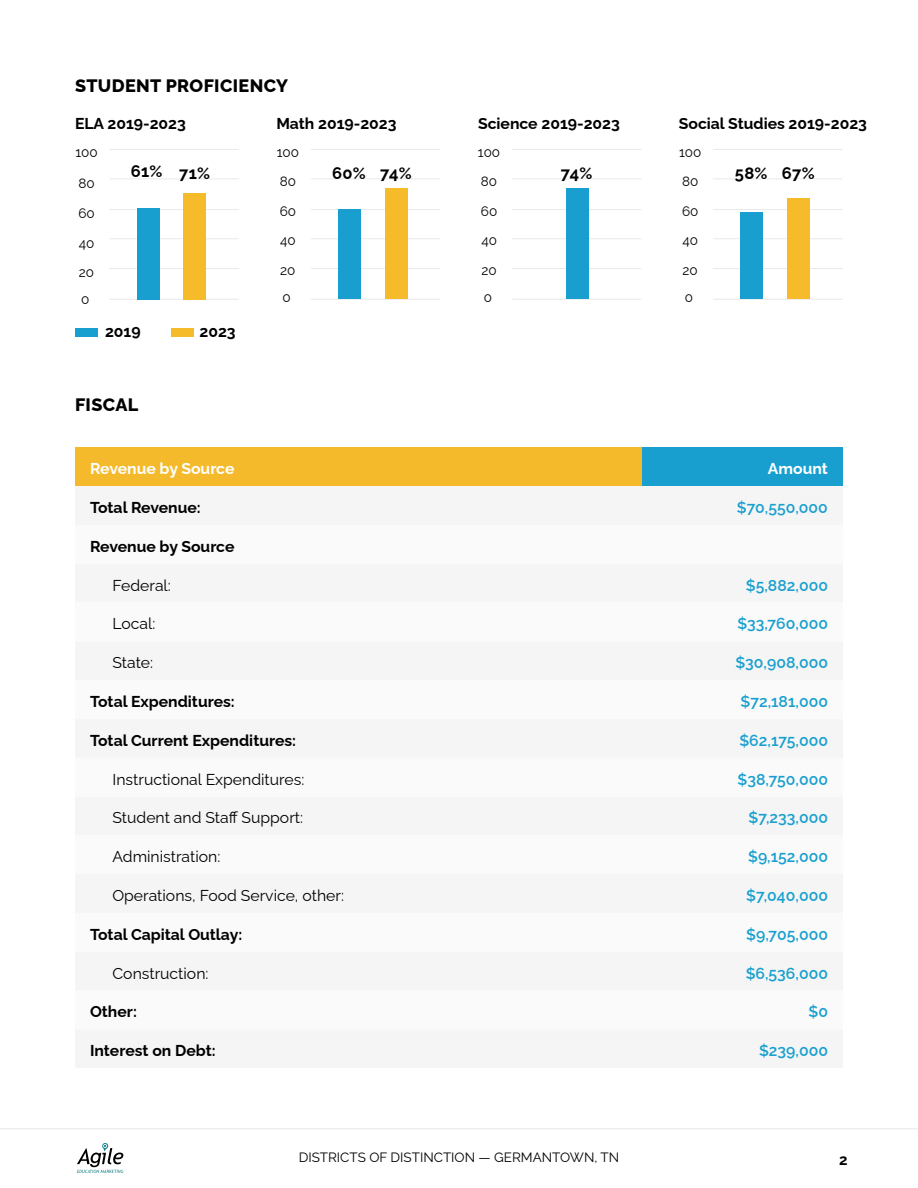
<style>
.page{position:relative;width:918px;height:1188px;background:#fff}
.page>*{position:absolute;margin:0;border:0;box-sizing:border-box;transform-origin:0 0}
.t1{font:800 18px "Raleway";letter-spacing:.02em;color:#000}
.t2{font:700 16.5px "Raleway";letter-spacing:.02em;color:#000}
.t3{font:700 15.75px "Raleway";color:#000}
.t4{font:600 15.75px "Raleway";color:#189fcf}
.t5{font:15.75px "Raleway";color:#000}
.t6{font:700 15.75px "Raleway";color:#fff}
.t7{font:700 15px "Raleway";color:#000}
.t8{font:13.5px "Raleway";color:#000}
</style>
<div class="page">
<svg style="left:77px;top:1143px;width:46px;height:30px"></svg>
<hr style="left:0;top:1128px;width:918px;height:1px;background:#e9e9e9">
<div style="left:75px;top:447px;width:567px;height:39px;background:#f5ba2b"></div>
<div style="left:642px;top:447px;width:201px;height:39px;background:#189fcf"></div>
<hr style="left:110px;top:299px;width:129px;height:1px;background:#e9e9e9">
<hr style="left:110px;top:209px;width:129px;height:1px;background:#e9e9e9">
<hr style="left:110px;top:238px;width:129px;height:1px;background:#e9e9e9">
<hr style="left:110px;top:268px;width:129px;height:1px;background:#e9e9e9">
<hr style="left:110px;top:179px;width:129px;height:1px;background:#e9e9e9">
<hr style="left:110px;top:149px;width:129px;height:1px;background:#e9e9e9">
<hr style="left:311px;top:299px;width:129px;height:1px;background:#e9e9e9">
<hr style="left:713px;top:299px;width:130px;height:1px;background:#e9e9e9">
<hr style="left:512px;top:299px;width:129px;height:1px;background:#e9e9e9">
<hr style="left:311px;top:209px;width:129px;height:1px;background:#e9e9e9">
<hr style="left:713px;top:209px;width:130px;height:1px;background:#e9e9e9">
<hr style="left:512px;top:209px;width:129px;height:1px;background:#e9e9e9">
<hr style="left:311px;top:238px;width:129px;height:1px;background:#e9e9e9">
<hr style="left:713px;top:238px;width:130px;height:1px;background:#e9e9e9">
<hr style="left:512px;top:238px;width:129px;height:1px;background:#e9e9e9">
<hr style="left:311px;top:268px;width:129px;height:1px;background:#e9e9e9">
<hr style="left:713px;top:268px;width:130px;height:1px;background:#e9e9e9">
<hr style="left:512px;top:268px;width:129px;height:1px;background:#e9e9e9">
<hr style="left:311px;top:179px;width:129px;height:1px;background:#e9e9e9">
<hr style="left:713px;top:179px;width:130px;height:1px;background:#e9e9e9">
<hr style="left:512px;top:179px;width:129px;height:1px;background:#e9e9e9">
<hr style="left:311px;top:149px;width:129px;height:1px;background:#e9e9e9">
<hr style="left:713px;top:149px;width:130px;height:1px;background:#e9e9e9">
<hr style="left:512px;top:149px;width:129px;height:1px;background:#e9e9e9">
<div style="left:137px;top:208px;width:22px;height:92px;background:#189fcf"></div>
<div style="left:338px;top:209px;width:23px;height:90px;background:#189fcf"></div>
<div style="left:741px;top:212px;width:22px;height:87px;background:#189fcf"></div>
<div style="left:566px;top:188px;width:23px;height:111px;background:#189fcf"></div>
<div style="left:183px;top:193px;width:23px;height:107px;background:#f5bb2b"></div>
<div style="left:385px;top:188px;width:22px;height:111px;background:#f5bb2b"></div>
<div style="left:787px;top:199px;width:23px;height:100px;background:#f5bb2b"></div>
<div style="left:75px;top:328px;width:23px;height:9px;background:#189fcf"></div>
<div style="left:172px;top:328px;width:22px;height:9px;background:#f5bb2b"></div>
<p class="t1" style="left:75px;top:71px;width:215px">STUDENT PROFICIENCY</p>
<p class="t3" style="left:75px;top:111px;width:112px">ELA 2019-2023</p>
<p class="t8" style="left:75px;top:141px;width:24px">100</p>
<p class="t3" style="left:276px;top:111px;width:122px">Math 2019-2023</p>
<p class="t3" style="left:478px;top:111px;width:143px">Science 2019-2023</p>
<p class="t3" style="left:679px;top:111px;width:190px">Social Studies 2019-2023</p>
<p class="t8" style="left:277px;top:141px;width:24px">100</p>
<p class="t8" style="left:478px;top:141px;width:24px">100</p>
<p class="t8" style="left:679px;top:141px;width:24px">100</p>
<p class="t8" style="left:78px;top:172px;width:18px">80</p>
<p class="t2" style="left:131px;top:159px;width:81px">61% 71%</p>
<p class="t2" style="left:332px;top:160px;width:81px">60% 74%</p>
<p class="t2" style="left:561px;top:160px;width:33px">74%</p>
<p class="t2" style="left:735px;top:160px;width:82px">58% 67%</p>
<p class="t8" style="left:280px;top:170px;width:18px">80</p>
<p class="t8" style="left:481px;top:170px;width:18px">80</p>
<p class="t8" style="left:682px;top:170px;width:18px">80</p>
<p class="t8" style="left:78px;top:203px;width:18px">60</p>
<p class="t8" style="left:280px;top:201px;width:18px">60</p>
<p class="t8" style="left:481px;top:201px;width:18px">60</p>
<p class="t8" style="left:682px;top:201px;width:18px">60</p>
<p class="t8" style="left:79px;top:232px;width:17px">40</p>
<p class="t8" style="left:280px;top:230px;width:17px">40</p>
<p class="t8" style="left:481px;top:230px;width:17px">40</p>
<p class="t8" style="left:683px;top:230px;width:17px">40</p>
<p class="t8" style="left:79px;top:262px;width:17px">20</p>
<p class="t8" style="left:280px;top:260px;width:17px">20</p>
<p class="t8" style="left:481px;top:260px;width:17px">20</p>
<p class="t8" style="left:683px;top:260px;width:17px">20</p>
<p class="t8" style="left:81px;top:288px;width:10px">0</p>
<p class="t8" style="left:283px;top:286px;width:10px">0</p>
<p class="t8" style="left:484px;top:286px;width:10px">0</p>
<p class="t8" style="left:685px;top:286px;width:10px">0</p>
<p class="t3" style="left:105px;top:319px;width:37px">2019</p>
<p class="t3" style="left:200px;top:319px;width:38px">2023</p>
<p class="t1" style="left:75px;top:391px;width:65px">FISCAL</p>
<p class="t6" style="left:90px;top:456px;width:146px">Revenue by Source</p>
<p class="t6" style="left:768px;top:456px;width:62px">Amount</p>
<p class="t3" style="left:90px;top:495px;width:112px">Total Revenue:</p>
<p class="t4" style="left:737px;top:495px;width:93px">$70,550,000</p>
<p class="t3" style="left:90px;top:534px;width:146px">Revenue by Source</p>
<p class="t5" style="left:113px;top:572px;width:60px">Federal:</p>
<p class="t4" style="left:746px;top:572px;width:84px">$5,882,000</p>
<p class="t5" style="left:113px;top:611px;width:44px">Local:</p>
<p class="t4" style="left:737px;top:611px;width:92px">$33,760,000</p>
<p class="t5" style="left:113px;top:650px;width:42px">State:</p>
<p class="t4" style="left:735px;top:650px;width:94px">$30,908,000</p>
<p class="t3" style="left:90px;top:689px;width:146px">Total Expenditures:</p>
<p class="t4" style="left:741px;top:689px;width:89px">$72,181,000</p>
<p class="t3" style="left:90px;top:728px;width:208px">Total Current Expenditures:</p>
<p class="t4" style="left:739px;top:728px;width:90px">$62,175,000</p>
<p class="t5" style="left:113px;top:766px;width:193px">Instructional Expenditures:</p>
<p class="t4" style="left:738px;top:766px;width:92px">$38,750,000</p>
<p class="t5" style="left:113px;top:805px;width:192px">Student and Staff Support:</p>
<p class="t4" style="left:749px;top:805px;width:81px">$7,233,000</p>
<p class="t5" style="left:113px;top:844px;width:109px">Administration:</p>
<p class="t4" style="left:748px;top:844px;width:81px">$9,152,000</p>
<p class="t5" style="left:113px;top:883px;width:233px">Operations, Food Service, other:</p>
<p class="t4" style="left:746px;top:883px;width:83px">$7,040,000</p>
<p class="t3" style="left:90px;top:922px;width:154px">Total Capital Outlay:</p>
<p class="t4" style="left:746px;top:922px;width:83px">$9,705,000</p>
<p class="t5" style="left:113px;top:960px;width:97px">Construction:</p>
<p class="t4" style="left:746px;top:960px;width:84px">$6,536,000</p>
<p class="t3" style="left:90px;top:999px;width:48px">Other:</p>
<p class="t4" style="left:808px;top:999px;width:21px">$0</p>
<p class="t3" style="left:90px;top:1038px;width:127px">Interest on Debt:</p>
<p class="t4" style="left:759px;top:1038px;width:70px">$239,000</p>
<p class="t8" style="left:299px;top:1147px;width:322px">DISTRICTS OF DISTINCTION — GERMANTOWN, TN</p>
<p class="t7" style="left:839px;top:1148px;width:10px">2</p>
</div>
